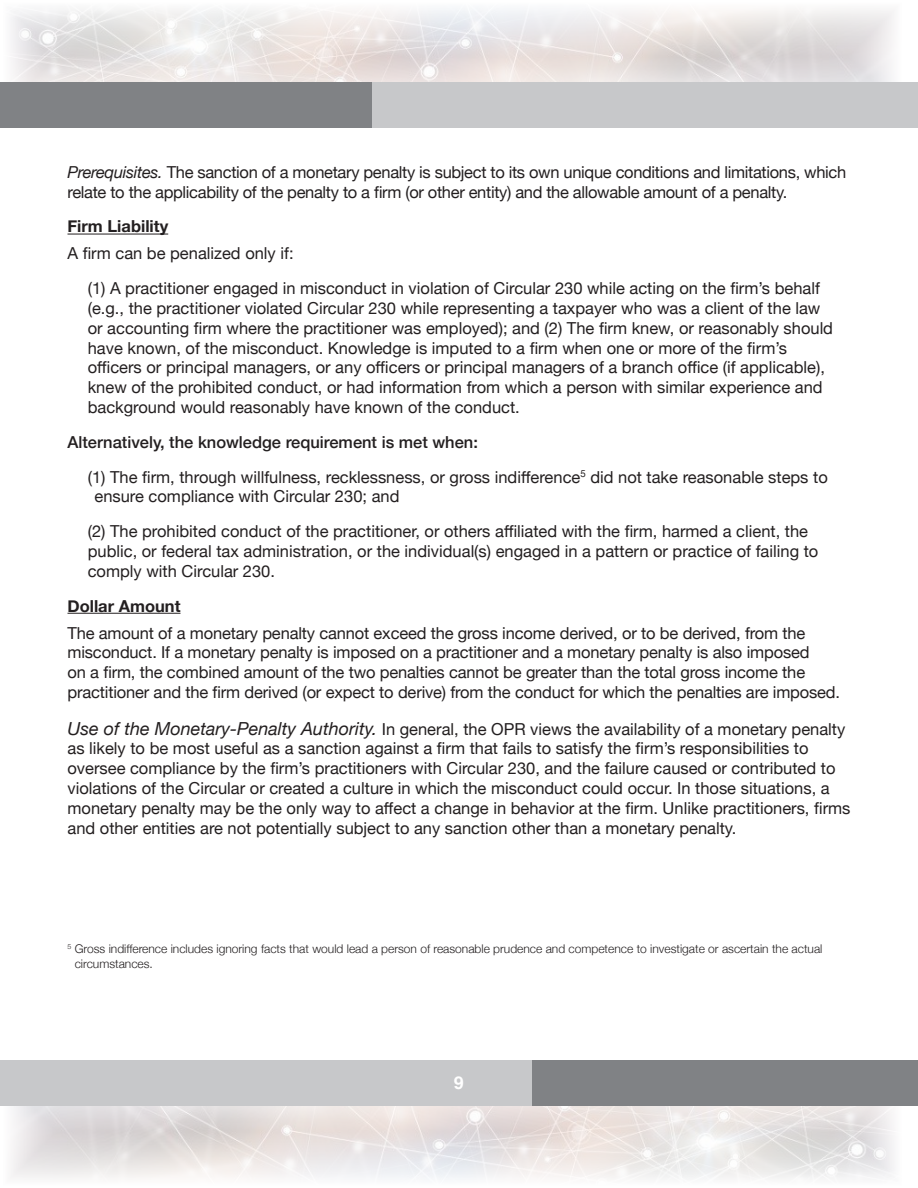
<style>
.page{position:relative;width:918px;height:1188px;background:#fff}
.page>*{position:absolute;margin:0;border:0;box-sizing:border-box;transform-origin:0 0}
.t1{font:700 18px "Helvetica";color:#fff}
.t2{font:16.5px/19.8px "Helvetica Neue";color:#231f20}
.t3{font:16.5px/19.8px "Helvetica Neue";letter-spacing:-.02em;color:#231f20}
.t4{font:500 16.5px "Helvetica Neue";color:#231f20}
.t5{font:700 16.5px "Helvetica Neue";color:#231f20}
.t6{font:300 12px/14.4px "Helvetica Neue";color:#231f20}
.s1{font-style:italic}
.s2{font-style:italic;font-size:18px}
</style>
<div class="page">
<img style="left:11px;top:1106px;width:883px;height:73px">
<div style="left:532px;top:1061px;width:386px;height:45px;background:#808285"></div>
<div style="left:0;top:1061px;width:532px;height:45px;background:#c7c8ca"></div>
<img style="left:11px;top:9px;width:883px;height:73px">
<div style="left:372px;top:82px;width:546px;height:45px;background:#c7c8ca"></div>
<div style="left:0;top:82px;width:372px;height:45px;background:#808285"></div>
<hr style="left:68px;top:234px;width:100px;height:1px;background:#231f20">
<hr style="left:68px;top:613px;width:113px;height:1px;background:#231f20">
<p class="t3" style="left:68px;top:163px;width:780px"><span class="s1">Prerequisites.</span> The sanction of a monetary penalty is subject to its own unique conditions and limitations, which relate to the applicability of the penalty to a firm (or other entity) and the allowable amount of a penalty.</p>
<h3 class="t5" style="left:68px;top:214px;width:102px">Firm Liability</h3>
<p class="t2" style="left:68px;top:245px;width:228px">A firm can be penalized only if:</p>
<p class="t2" style="left:88px;top:279px;width:747px">(1) A practitioner engaged in misconduct in violation of Circular 230 while acting on the firm’s behalf (e.g., the practitioner violated Circular 230 while representing a taxpayer who was a client of the law or accounting firm where the practitioner was employed); and (2) The firm knew, or reasonably should have known, of the misconduct. Knowledge is imputed to a firm when one or more of the firm’s officers or principal managers, or any officers or principal managers of a branch office (if applicable), knew of the prohibited conduct, or had information from which a person with similar experience and background would reasonably have known of the conduct.</p>
<p class="t4" style="left:68px;top:429px;width:412px">Alternatively, the knowledge requirement is met when:</p>
<p class="t2" style="left:94px;top:468px;width:735px;text-indent:-7px">(1) The firm, through willfulness, recklessness, or gross indifference<sup>5</sup> did not take reasonable steps to ensure compliance with Circular 230; and</p>
<p class="t2" style="left:88px;top:522px;width:732px">(2) The prohibited conduct of the practitioner, or others affiliated with the firm, harmed a client, the public, or federal tax administration, or the individual(s) engaged in a pattern or practice of failing to comply with Circular 230.</p>
<h3 class="t5" style="left:68px;top:593px;width:115px">Dollar Amount</h3>
<p class="t2" style="left:68px;top:624px;width:774px">The amount of a monetary penalty cannot exceed the gross income derived, or to be derived, from the misconduct. If a monetary penalty is imposed on a practitioner and a monetary penalty is also imposed<br>on a firm, the combined amount of the two penalties cannot be greater than the total gross income the practitioner and the firm derived (or expect to derive) from the conduct for which the penalties are imposed.</p>
<p class="t2" style="left:67px;top:720px;width:785px"><span class="s2">Use of the Monetary-Penalty Authority.</span> In general, the OPR views the availability of a monetary penalty as likely to be most useful as a sanction against a firm that fails to satisfy the firm’s responsibilities to oversee compliance by the firm’s practitioners with Circular 230, and the failure caused or contributed to violations of the Circular or created a culture in which the misconduct could occur. In those situations, a monetary penalty may be the only way to affect a change in behavior at the firm. Unlike practitioners, firms and other entities are not potentially subject to any sanction other than a monetary penalty.</p>
<p class="t6" style="left:75px;top:942px;width:749px;text-indent:-7px"><sup>5</sup> Gross indifference includes ignoring facts that would lead a person of reasonable prudence and competence to investigate or ascertain the actual circumstances.</p>
<p class="t1" style="left:454px;top:1072px;width:12px">9</p>
</div>
